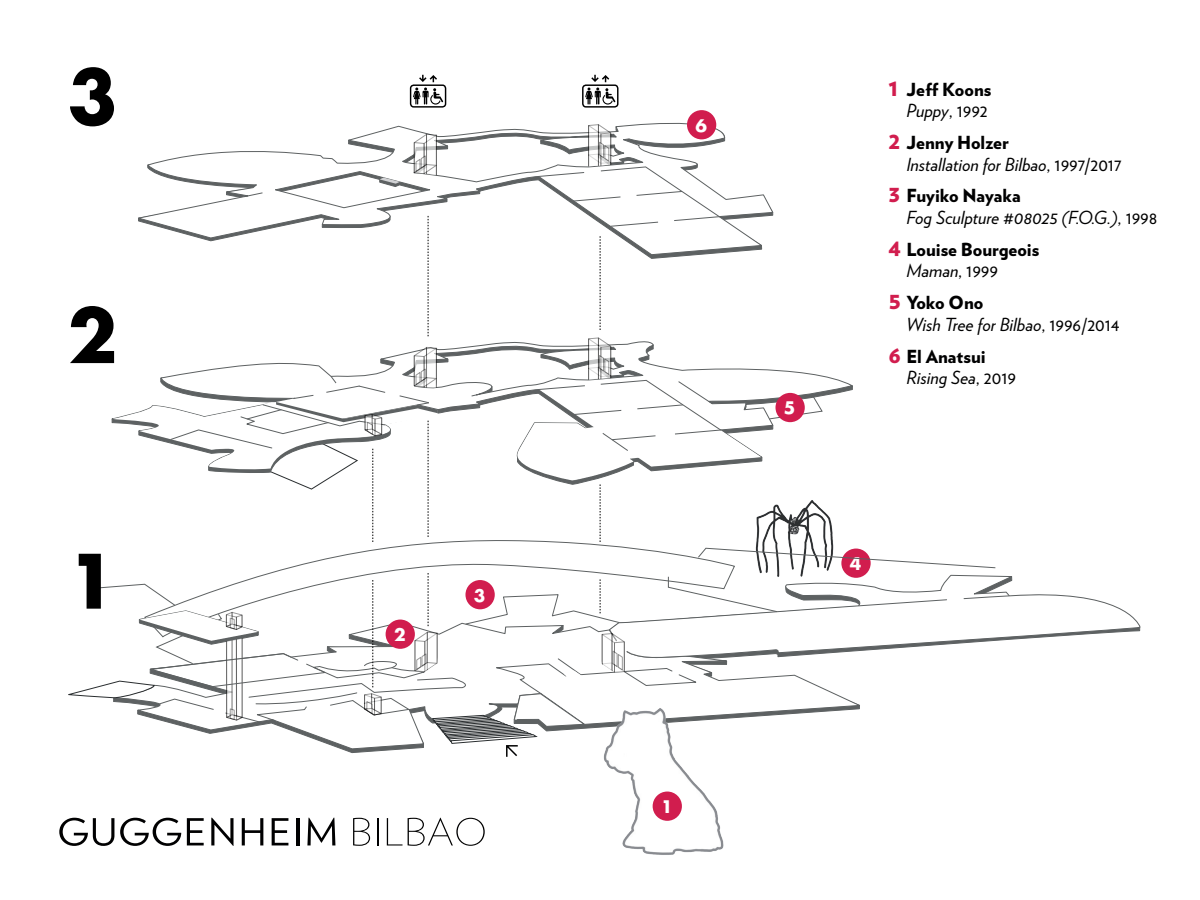
<style>
.page{position:relative;width:1200px;height:900px;background:#fff}
.page>*{position:absolute;margin:0;border:0;box-sizing:border-box;transform-origin:0 0}
.t1{font:700 72.75px "Futura Std";color:#000}
.t2{font:italic 18px/21.6px "Verlag";color:#000001}
.t3{font:900 18px/21.6px "Verlag";color:#000001}
.t4{font:700 16.8px "Futura Std";color:#fff}
.s1{font-size:24px;color:#d11d4e}
.s2{font-weight:400;font-style:italic}
.s3{font-weight:400}
.s4{font-weight:900;font-style:normal;font-size:24px;color:#d11d4e}
.s5{font-weight:900;font-style:normal}
.s6{font-style:normal}
</style>
<div class="page">
<svg style="left:384px;top:540px;width:325px;height:8px"></svg>
<svg style="left:138px;top:114px;width:635px;height:141px"></svg>
<svg style="left:244px;top:192px;width:19px;height:5px"></svg>
<svg style="left:112px;top:342px;width:741px;height:120px"></svg>
<svg style="left:471px;top:394px;width:7px;height:2px"></svg>
<svg style="left:380px;top:178px;width:20px;height:6px"></svg>
<svg style="left:413px;top:134px;width:24px;height:41px"></svg>
<svg style="left:538px;top:124px;width:182px;height:103px"></svg>
<svg style="left:419px;top:75px;width:18px;height:7px"></svg>
<div style="left:410px;top:84px;width:36px;height:24px;border:1px solid #000001;border-radius:3px"></div>
<svg style="left:413px;top:88px;width:30px;height:17px"></svg>
<svg style="left:591px;top:75px;width:18px;height:7px"></svg>
<div style="left:582px;top:84px;width:37px;height:24px;border:1px solid #000001;border-radius:3px"></div>
<svg style="left:585px;top:88px;width:30px;height:17px"></svg>
<svg style="left:428px;top:216px;width:1px;height:120px"></svg>
<svg style="left:512px;top:337px;width:249px;height:205px"></svg>
<svg style="left:600px;top:236px;width:1px;height:94px"></svg>
<svg style="left:113px;top:347px;width:332px;height:195px"></svg>
<img style="left:750px;top:494px;width:84px;height:54px">
<img style="left:604px;top:757px;width:120px;height:98px">
<svg style="left:59px;top:818px;width:55px;height:28px"></svg>
<svg style="left:120px;top:818px;width:61px;height:28px"></svg>
<svg style="left:187px;top:818px;width:17px;height:27px"></svg>
<svg style="left:211px;top:818px;width:23px;height:28px"></svg>
<svg style="left:242px;top:818px;width:21px;height:27px"></svg>
<svg style="left:272px;top:818px;width:16px;height:27px"></svg>
<hr style="left:296px;top:818px;width:3px;height:27px;background:#000001">
<svg style="left:307px;top:818px;width:28px;height:27px"></svg>
<svg style="left:353px;top:818px;width:17px;height:28px"></svg>
<hr style="left:377px;top:818px;width:2px;height:28px;background:#000001">
<svg style="left:387px;top:818px;width:98px;height:28px"></svg>
<div style="left:653px;top:792px;width:29px;height:29px;background:#d11d4e;border-radius:50%"></div>
<svg style="left:769px;top:396px;width:53px;height:23px"></svg>
<div style="left:775px;top:393px;width:30px;height:29px;background:#d11d4e;border-radius:50%"></div>
<div style="left:687px;top:110px;width:29px;height:29px;background:#d11d4e;border-radius:50%"></div>
<svg style="left:68px;top:548px;width:1072px;height:209px"></svg>
<h1 class="t1" style="left:68px;top:49px;width:51px">3</h1>
<h1 class="t1" style="left:68px;top:287px;width:51px">2</h1>
<h1 class="t1" style="left:67px;top:533px;width:51px">1</h1>
<p class="t4" style="left:394px;top:624px;width:13px">2</p>
<p class="t4" style="left:474px;top:584px;width:13px">3</p>
<p class="t4" style="left:695px;top:114px;width:13px">6</p>
<p class="t4" style="left:784px;top:397px;width:13px">5</p>
<p class="t3" style="left:889px;top:77px;width:104px;text-align:right"><span class="s1">1</span> Jeff Koons<br><span class="s2">Puppy</span><span class="s3">, 1992</span></p>
<p class="t2" style="left:907px;top:131px;width:217px;text-indent:-18px"><span class="s4">2</span> <span class="s5">Jenny Holzer<br></span>Installation for Bilbao<span class="s6">, 1997/2017</span></p>
<p class="t2" style="left:907px;top:184px;width:252px;text-indent:-18px"><span class="s4">3</span> <span class="s5">Fuyiko Nayaka<br></span>Fog Sculpture #08025 (F.O.G.)<span class="s6">, 1998</span></p>
<p class="t3" style="left:907px;top:238px;width:134px;text-indent:-18px"><span class="s1">4</span> Louise Bourgeois<br><span class="s2">Maman</span><span class="s3">, 1999</span></p>
<p class="t2" style="left:907px;top:291px;width:215px;text-indent:-18px"><span class="s4">5</span> <span class="s5">Yoko Ono<br></span>Wish Tree for Bilbao<span class="s6">, 1996/2014</span></p>
<p class="t3" style="left:907px;top:344px;width:111px;text-indent:-18px"><span class="s1">6</span> El Anatsui<br><span class="s2">Rising Sea</span><span class="s3">, 2019</span></p>
<p class="t4" style="left:850px;top:553px;width:13px">4</p>
<p class="t4" style="left:661px;top:796px;width:13px">1</p>
</div>
